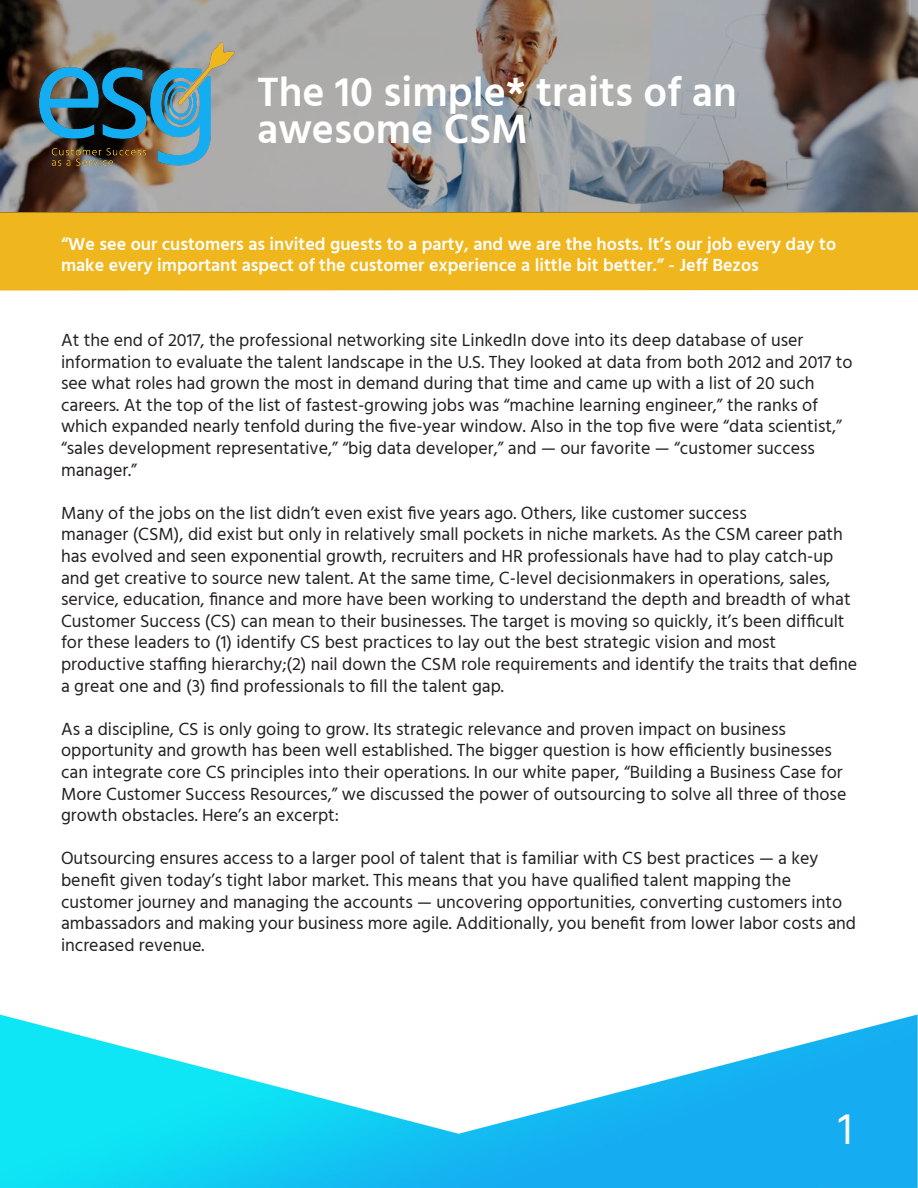
<style>
.page{position:relative;width:918px;height:1188px;background:#fff}
.page>*{position:absolute;margin:0;border:0;box-sizing:border-box;transform-origin:0 0}
.t1{font:45px "Hind Madurai";color:#fff}
.t2{font:600 42px "Hind Madurai";color:#fff}
.t3{font:18px/21.6px "Hind Madurai";color:#231f20}
.t4{font:600 18px/21.6px "Hind Madurai";color:#fff}
</style>
<div class="page">
<img style="left:0;top:212px;width:918px;height:976px">
<svg style="left:0;top:0;width:918px;height:212px;background:#8e8c8c"></svg>
<img style="left:14px;top:34px;width:227px;height:144px">
<p class="t2" style="left:257px;top:65px;width:481px">The 10 simple* traits of an</p>
<p class="t2" style="left:257px;top:103px;width:273px">awesome CSM</p>
<p class="t4" style="left:61px;top:234px;width:777px">“We see our customers as invited guests to a party, and we are the hosts. It’s our job every day to make every important aspect of the customer experience a little bit better.” - Jeff Bezos</p>
<p class="t3" style="left:61px;top:330px;width:744px">At the end of 2017, the professional networking site LinkedIn dove into its deep database of user</p>
<p class="t3" style="left:61px;top:352px;width:793px">information to evaluate the talent landscape in the U.S. They looked at data from both 2012 and 2017 to see what roles had grown the most in demand during that time and came up with a list of 20 such</p>
<p class="t3" style="left:61px;top:395px;width:783px">careers. At the top of the list of fastest-growing jobs was “machine learning engineer,” the ranks of which expanded nearly tenfold during the five-year window. Also in the top five were “data scientist,” “sales development representative,” “big data developer,” and — our favorite — “customer success</p>
<p class="t3" style="left:61px;top:460px;width:78px">manager.”</p>
<p class="t3" style="left:61px;top:503px;width:687px">Many of the jobs on the list didn’t even exist five years ago. Others, like customer success</p>
<p class="t3" style="left:61px;top:525px;width:791px">manager (CSM), did exist but only in relatively small pockets in niche markets. As the CSM career path has evolved and seen exponential growth, recruiters and HR professionals have had to play catch-up and get creative to source new talent. At the same time, C-level decisionmakers in operations, sales, service, education, finance and more have been working to understand the depth and breadth of what Customer Success (CS) can mean to their businesses. The target is moving so quickly, it’s been difficult for these leaders to (1) identify CS best practices to lay out the best strategic vision and most</p>
<p class="t3" style="left:61px;top:654px;width:798px">productive staffing hierarchy;(2) nail down the CSM role requirements and identify the traits that define a great one and (3) find professionals to fill the talent gap.</p>
<p class="t3" style="left:61px;top:719px;width:726px">As a discipline, CS is only going to grow. Its strategic relevance and proven impact on business</p>
<p class="t3" style="left:61px;top:741px;width:787px">opportunity and growth has been well established. The bigger question is how efficiently businesses can integrate core CS principles into their operations. In our white paper, “Building a Business Case for More Customer Success Resources,” we discussed the power of outsourcing to solve all three of those growth obstacles. Here’s an excerpt:</p>
<p class="t3" style="left:61px;top:849px;width:759px">Outsourcing ensures access to a larger pool of talent that is familiar with CS best practices — a key</p>
<p class="t3" style="left:61px;top:870px;width:732px">benefit given today’s tight labor market. This means that you have qualified talent mapping the</p>
<p class="t3" style="left:61px;top:892px;width:797px">customer journey and managing the accounts — uncovering opportunities, converting customers into ambassadors and making your business more agile. Additionally, you benefit from lower labor costs and increased revenue.</p>
<p class="t1" style="left:838px;top:1102px;width:16px">1</p>
</div>
